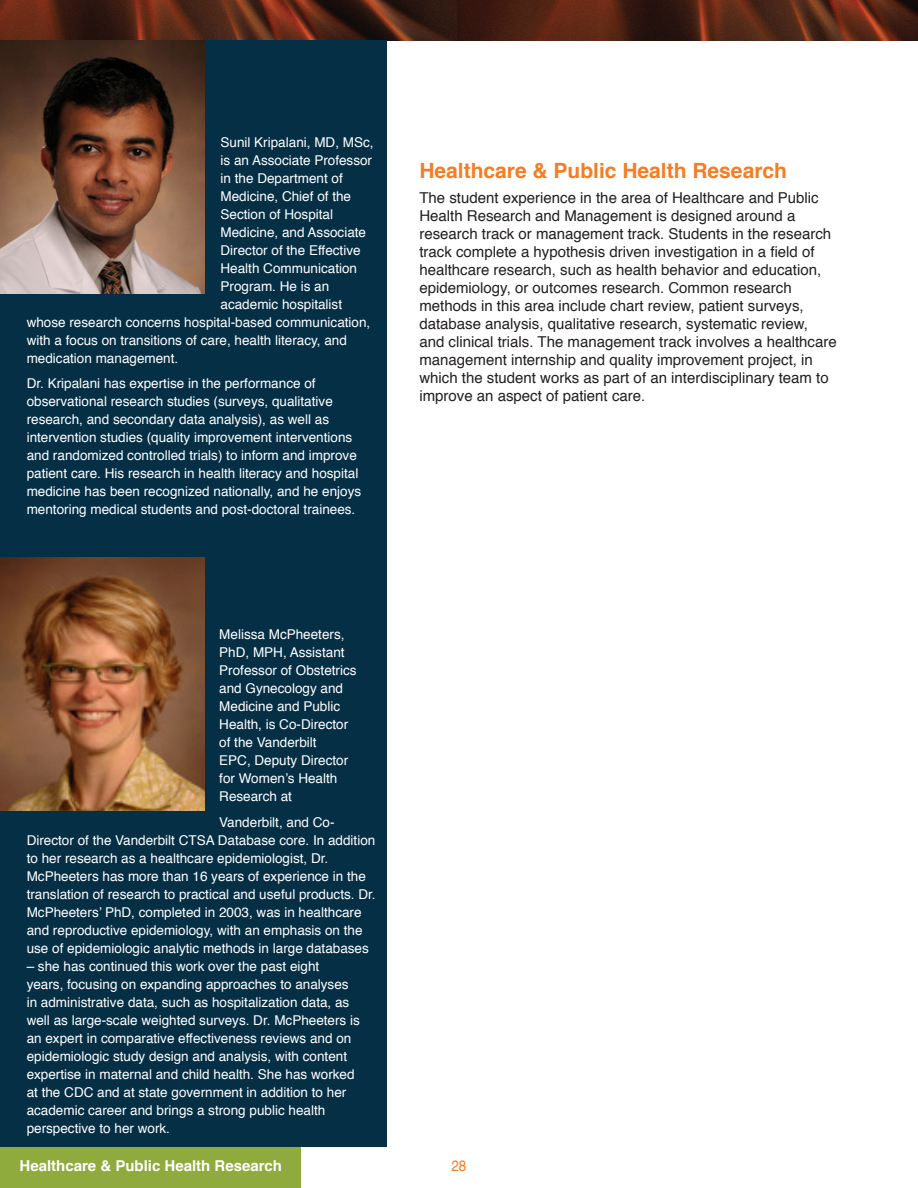
<style>
.page{position:relative;width:918px;height:1188px;background:#fff}
.page>*{position:absolute;margin:0;border:0;box-sizing:border-box;transform-origin:0 0}
.t1{font:700 21px "Helvetica";color:#f47d25}
.t2{font:15px/18px "Helvetica";color:#231f20}
.t3{font:700 15px "Helvetica";color:#fff}
.t4{font:15px "Helvetica";color:#f47d25;scale:.9 1}
.t5{font:13.5px/18px "Helvetica";color:#fff}
</style>
<div class="page">
<div style="left:0;top:1148px;width:300px;height:40px;background:#8fab3d"></div>
<img style="left:0;top:0;width:458px;height:40px">
<img style="left:458px;top:0;width:460px;height:40px">
<div style="left:0;top:40px;width:387px;height:1108px;background:#052f45"></div>
<img style="left:0;top:558px;width:204px;height:253px">
<img style="left:0;top:40px;width:204px;height:253px">
<p class="t5" style="left:221px;top:133px;width:155px">Sunil Kripalani, MD, MSc,</p>
<p class="t5" style="left:221px;top:151px;width:153px">is an Associate Professor</p>
<p class="t5" style="left:221px;top:169px;width:124px">in the Department of</p>
<p class="t5" style="left:221px;top:187px;width:132px">Medicine, Chief of the</p>
<p class="t5" style="left:221px;top:205px;width:114px">Section of Hospital</p>
<p class="t5" style="left:221px;top:223px;width:147px">Medicine, and Associate</p>
<p class="t5" style="left:221px;top:241px;width:142px">Director of the Effective</p>
<p class="t5" style="left:221px;top:259px;width:138px">Health Communication</p>
<p class="t5" style="left:221px;top:277px;width:110px">Program. He is an</p>
<p class="t5" style="left:221px;top:295px;width:123px">academic hospitalist</p>
<p class="t5" style="left:27px;top:313px;width:345px">whose research concerns hospital-based communication,</p>
<p class="t5" style="left:27px;top:331px;width:322px">with a focus on transitions of care, health literacy, and</p>
<p class="t5" style="left:27px;top:349px;width:153px">medication management.</p>
<p class="t5" style="left:27px;top:375px;width:336px">Dr. Kripalani has expertise in the performance of observational research studies (surveys, qualitative research, and secondary data analysis), as well as intervention studies (quality improvement interventions and randomized controlled trials) to inform and improve patient care. His research in health literacy and hospital medicine has been recognized nationally, and he enjoys mentoring medical students and post-doctoral trainees.</p>
<p class="t5" style="left:219px;top:626px;width:139px">Melissa McPheeters,<br>PhD, MPH, Assistant<br>Professor of Obstetrics and Gynecology and<br>Medicine and Public<br>Health, is Co-Director of the Vanderbilt<br>EPC, Deputy Director for Women’s Health<br>Research at</p>
<p class="t5" style="left:27px;top:813px;width:350px;text-indent:193px">Vanderbilt, and Co-Director of the Vanderbilt CTSA Database core. In addition to her research as a healthcare epidemiologist, Dr.<br>McPheeters has more than 16 years of experience in the translation of research to practical and useful products. Dr.<br>McPheeters’ PhD, completed in 2003, was in healthcare and reproductive epidemiology, with an emphasis on the use of epidemiologic analytic methods in large databases</p>
<p class="t5" style="left:27px;top:957px;width:335px">– she has continued this work over the past eight<br>years, focusing on expanding approaches to analyses in administrative data, such as hospitalization data, as well as large-scale weighted surveys. Dr. McPheeters is an expert in comparative effectiveness reviews and on epidemiologic study design and analysis, with content expertise in maternal and child health. She has worked at the CDC and at state government in addition to her academic career and brings a strong public health perspective to her work.</p>
<p class="t3" style="left:20px;top:1153px;width:264px">Healthcare &amp; Public Health Research</p>
<p class="t1" style="left:419px;top:153px;width:369px">Healthcare &amp; Public Health Research</p>
<p class="t2" style="left:419px;top:189px;width:419px">The student experience in the area of Healthcare and Public Health Research and Management is designed around a research track or management track. Students in the research track complete a hypothesis driven investigation in a field of healthcare research, such as health behavior and education, epidemiology, or outcomes research. Common research methods in this area include chart review, patient surveys, database analysis, qualitative research, systematic review,<br>and clinical trials. The management track involves a healthcare management internship and quality improvement project, in which the student works as part of an interdisciplinary team to improve an aspect of patient care.</p>
<p class="t4" style="left:451px;top:1154px;width:18px">28</p>
</div>
